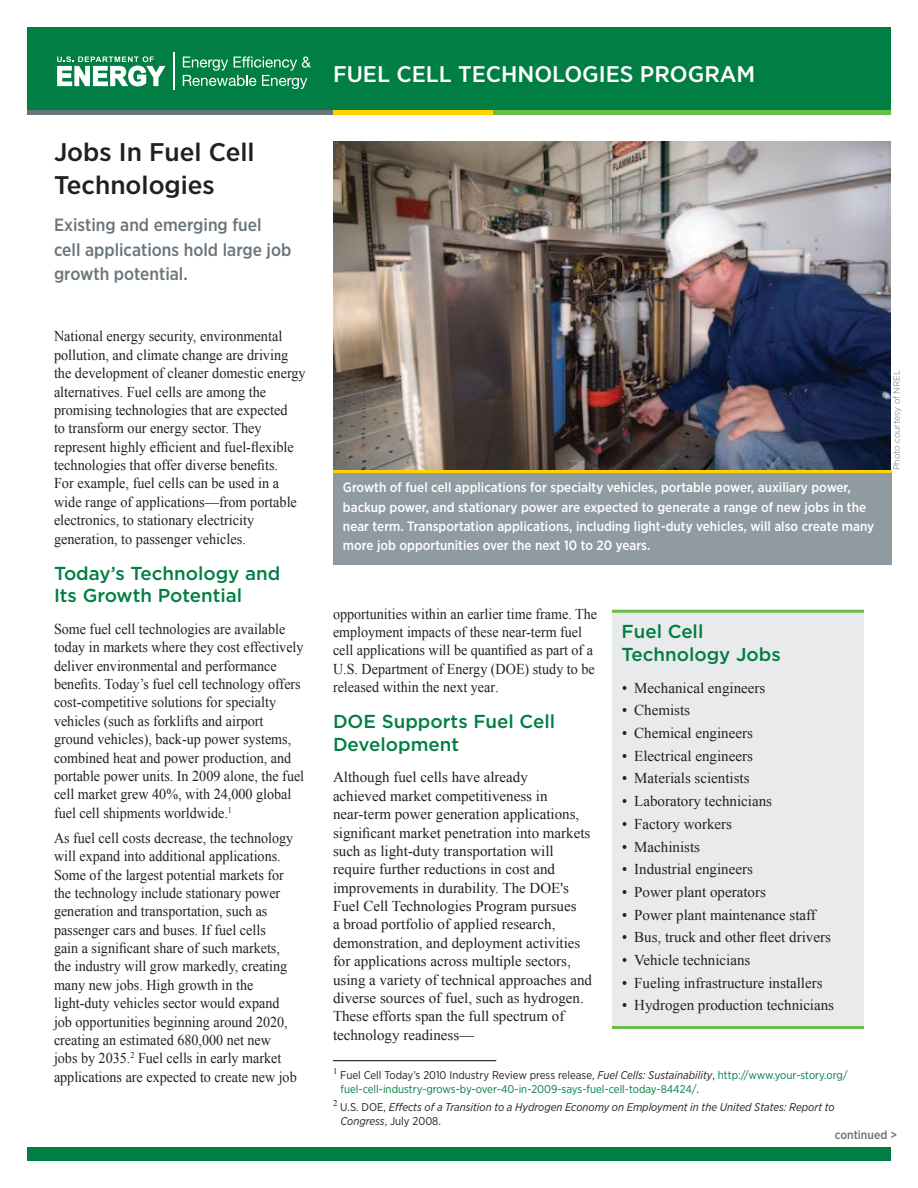
<style>
.page{position:relative;width:918px;height:1188px;background:#fff}
.page>*{position:absolute;margin:0;border:0;box-sizing:border-box;transform-origin:0 0}
.fact_sheet_title{font:500 25.5px/33px "Gotham Narrow";color:#231f20;scale:1.1 1}
.program_name{font:500 22.65px "Gotham Narrow";color:#fff;scale:1.1 1}
.subhead_1{font:500 18.75px/22.5px "Gotham";color:#007e43}
.intro_statement{font:500 17.7px/24.8px "Gotham Narrow";color:#6a747b}
.body_text{font:15px/18.3px "Times New Roman";color:#231f20;scale:.94 1}
.body_text-2{font:15px/18.3px "Times New Roman";color:#231f20}
.body_text-3{font:15px/18.3px "Times New Roman";color:#231f20;scale:.95 1}
.body_text_bullets{font:15px "Times New Roman";color:#231f20}
.caption_reverse{font:500 13.5px/19.2px "Gotham Narrow";color:#fff}
.continued{font:500 12px "Gotham Narrow";color:#6d6f71}
.Text{font:11.25px/13.5px "Gotham Narrow";color:#007e43}
.Text-2{font:italic 11.25px/13.5px "Gotham Narrow";color:#231f20}
.photo_credit{font:300 9px "Gotham Narrow";color:#6a747b;scale:1.1 1}
.s1{font-family:"Gotham Narrow";font-weight:500;font-size:14.25px}
.s2{color:#231f20}
.s3{font-style:italic;color:#231f20}
.s4{font-style:normal}
</style>
<div class="page">
<img style="left:333px;top:142px;width:558px;height:328px">
<div style="left:333px;top:472px;width:558px;height:93px;background:#909aa1"></div>
<hr style="left:333px;top:470px;width:558px;height:3px;background:#ffd300">
<div style="left:27px;top:27px;width:864px;height:84px;background:#007e43"></div>
<div style="left:27px;top:110px;width:311px;height:5px;background:#6a747b"></div>
<div style="left:333px;top:110px;width:161px;height:5px;background:#ffd300"></div>
<div style="left:494px;top:110px;width:397px;height:5px;background:#69bd49"></div>
<svg style="left:57px;top:56px;width:109px;height:30px"></svg>
<hr style="left:174px;top:53px;width:1px;height:37px;background:#fff">
<svg style="left:183px;top:56px;width:128px;height:33px"></svg>
<div style="left:612px;top:613px;width:252px;height:413px;background:#e9eaeb"></div>
<hr style="left:612px;top:610px;width:252px;height:3px;background:#69bd49">
<hr style="left:612px;top:1026px;width:252px;height:3px;background:#69bd49">
<hr style="left:333px;top:1060px;width:163px;height:1px;background:#231f20">
<div style="left:27px;top:1148px;width:864px;height:13px;background:#007e43"></div>
<p class="fact_sheet_title" style="left:54px;top:135px;width:184px">Jobs In Fuel Cell<br>Technologies</p>
<p class="intro_statement" style="left:54px;top:212px;width:239px">Existing and emerging fuel cell applications hold large job growth potential.</p>
<p class="body_text-3" style="left:54px;top:327px;width:267px">National energy security, environmental pollution, and climate change are driving the development of cleaner domestic energy alternatives. Fuel cells are among the promising technologies that are expected<br>to transform our energy sector. They represent highly efficient and fuel-flexible technologies that offer diverse benefits.<br>For example, fuel cells can be used in a wide range of applications—from portable electronics, to stationary electricity generation, to passenger vehicles.</p>
<p class="subhead_1" style="left:54px;top:562px;width:228px">Today’s Technology and<br>Its Growth Potential</p>
<p class="body_text" style="left:54px;top:620px;width:268px">Some fuel cell technologies are available today in markets where they cost effectively deliver environmental and performance benefits. Today’s fuel cell technology offers cost-competitive solutions for specialty vehicles (such as forklifts and airport ground vehicles), back-up power systems, combined heat and power production, and portable power units. In 2009 alone, the fuel cell market grew 40%, with 24,000 global fuel cell shipments worldwide.<sup>1</sup></p>
<p class="body_text" style="left:54px;top:828px;width:260px">As fuel cell costs decrease, the technology will expand into additional applications.<br>Some of the largest potential markets for the technology include stationary power generation and transportation, such as passenger cars and buses. If fuel cells<br>gain a significant share of such markets, the industry will grow markedly, creating many new jobs. High growth in the light-duty vehicles sector would expand job opportunities beginning around 2020, creating an estimated 680,000 net new jobs by 2035.<sup>2</sup> Fuel cells in early market applications are expected to create new job</p>
<p class="program_name" style="left:333px;top:60px;width:385px">FUEL CELL TECHNOLOGIES PROGRAM</p>
<p class="caption_reverse" style="left:343px;top:478px;width:533px">Growth of fuel cell applications for specialty vehicles, portable power, auxiliary power, backup power, and stationary power are expected to generate a range of new jobs in the near term. Transportation applications, including light-duty vehicles, will also create many more job opportunities over the next 10 to 20 years.</p>
<p class="photo_credit" style="left:891px;top:470px;width:93px;rotate:-90deg">Photo courtesy of NREL</p>
<p class="body_text" style="left:333px;top:604px;width:282px">opportunities within an earlier time frame. The employment impacts of these near-term fuel cell applications will be quantified as part of a U.S. Department of Energy (DOE) study to be released within the next year.</p>
<p class="subhead_1" style="left:333px;top:710px;width:224px">DOE Supports Fuel Cell<br>Development</p>
<p class="body_text-2" style="left:333px;top:768px;width:261px">Although fuel cells have already<br>achieved market competitiveness in near-term power generation applications, significant market penetration into markets such as light-duty transportation will require further reductions in cost and improvements in durability. The DOE's Fuel Cell Technologies Program pursues<br>a broad portfolio of applied research, demonstration, and deployment activities for applications across multiple sectors, using a variety of technical approaches and diverse sources of fuel, such as hydrogen.<br>These efforts span the full spectrum of technology readiness—</p>
<p class="subhead_1" style="left:621px;top:620px;width:161px">Fuel Cell<br>Technology Jobs</p>
<p class="body_text_bullets" style="left:621px;top:678px;width:145px"><span class="s1">•</span> Mechanical engineers</p>
<p class="body_text_bullets" style="left:621px;top:700px;width:70px"><span class="s1">•</span> Chemists</p>
<p class="body_text_bullets" style="left:621px;top:723px;width:133px"><span class="s1">•</span> Chemical engineers</p>
<p class="body_text_bullets" style="left:621px;top:746px;width:133px"><span class="s1">•</span> Electrical engineers</p>
<p class="body_text_bullets" style="left:621px;top:768px;width:130px"><span class="s1">•</span> Materials scientists</p>
<p class="body_text_bullets" style="left:621px;top:791px;width:152px"><span class="s1">•</span> Laboratory technicians</p>
<p class="body_text_bullets" style="left:621px;top:814px;width:112px"><span class="s1">•</span> Factory workers</p>
<p class="body_text_bullets" style="left:621px;top:836px;width:80px"><span class="s1">•</span> Machinists</p>
<p class="body_text_bullets" style="left:621px;top:859px;width:133px"><span class="s1">•</span> Industrial engineers</p>
<p class="body_text_bullets" style="left:621px;top:882px;width:146px"><span class="s1">•</span> Power plant operators</p>
<p class="body_text_bullets" style="left:621px;top:905px;width:196px"><span class="s1">•</span> Power plant maintenance staff</p>
<p class="body_text_bullets" style="left:621px;top:927px;width:211px"><span class="s1">•</span> Bus, truck and other fleet drivers</p>
<p class="body_text_bullets" style="left:621px;top:950px;width:130px"><span class="s1">•</span> Vehicle technicians</p>
<p class="body_text_bullets" style="left:621px;top:973px;width:203px"><span class="s1">•</span> Fueling infrastructure installers</p>
<p class="body_text_bullets" style="left:621px;top:995px;width:214px"><span class="s1">•</span> Hydrogen production technicians</p>
<p class="Text" style="left:340px;top:1069px;width:509px;text-indent:-8px"><sup>1</sup> <span class="s2">Fuel Cell Today’s 2010 Industry Review press release,</span> <span class="s3">Fuel Cells: Sustainability</span><span class="s2">,</span> http://www.your-story.org/ fuel-cell-industry-grows-by-over-40-in-2009-says-fuel-cell-today-84424/<span class="s2">.</span></p>
<p class="Text-2" style="left:340px;top:1101px;width:496px;text-indent:-8px"><sup>2</sup> <span class="s4">U.S. DOE,</span> Effects of a Transition to a Hydrogen Economy on Employment in the United States: Report to<br>Congress<span class="s4">, July 2008.</span></p>
<p class="continued" style="left:835px;top:1128px;width:64px">continued &gt;</p>
</div>
